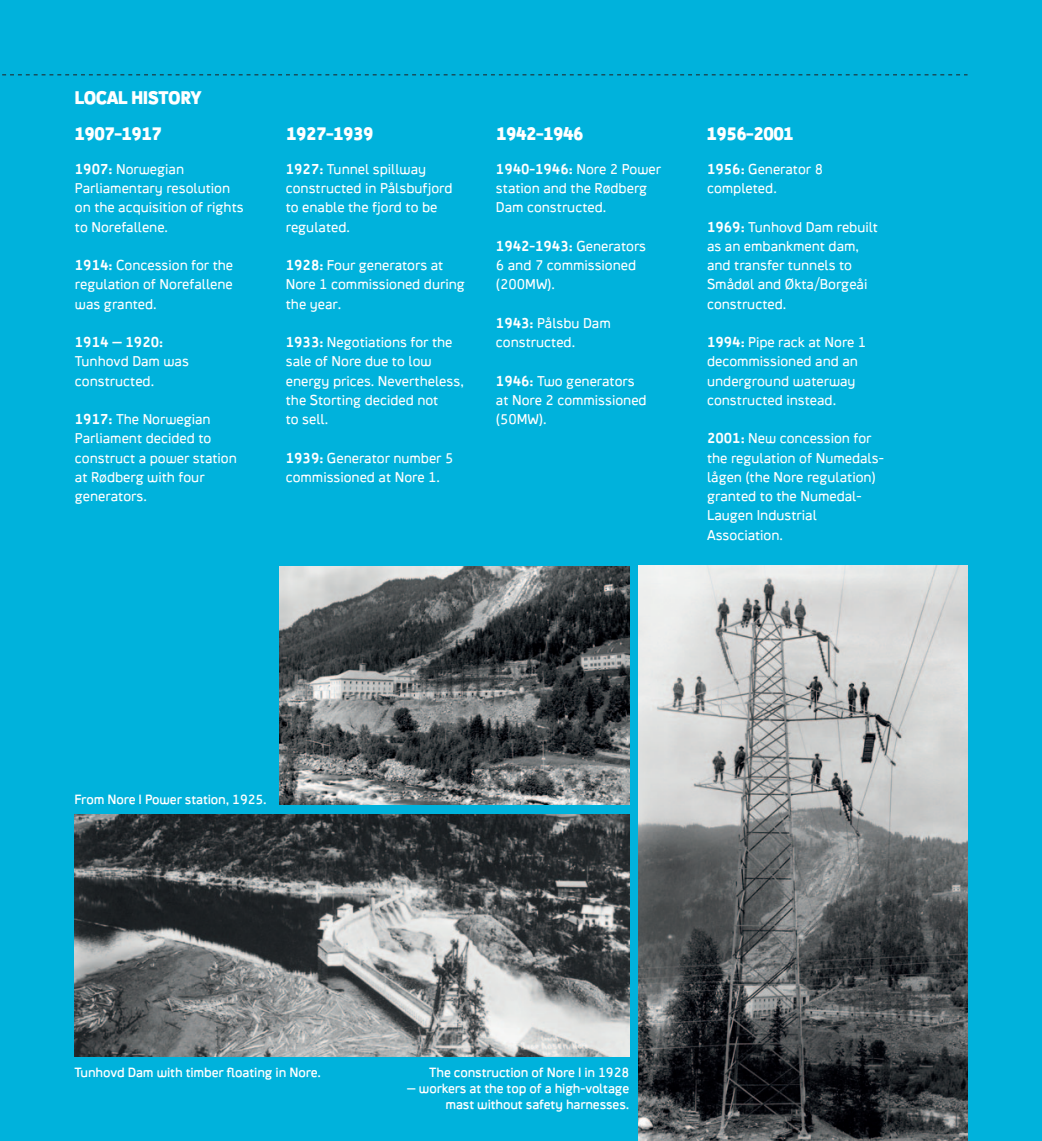
<style>
.page{position:relative;width:1042px;height:1141px;background:#00b2dc}
.page>*{position:absolute;margin:0;border:0;box-sizing:border-box;transform-origin:0 0}
.Brødtekst{font:900 17.5px "Statkraft Crank";letter-spacing:-.03em;color:#fff}
.t1{font:300 14px/19.2px "Statkraft Crank";color:#fff}
.Bildetekst{font:13.12px "Statkraft Crank";letter-spacing:-.01em;color:#fff}
.s1{font-weight:700}
</style>
<div class="page">
<img style="left:639px;top:565px;width:328px;height:576px">
<img style="left:74px;top:814px;width:556px;height:242px">
<img style="left:279px;top:566px;width:351px;height:238px">
<svg style="left:2px;top:74px;width:965px;height:1px"></svg>
<p class="Brødtekst" style="left:74px;top:86px;width:129px">LOCAL HISTORY</p>
<p class="Brødtekst" style="left:74px;top:122px;width:89px">1907-1917</p>
<p class="Brødtekst" style="left:286px;top:122px;width:89px">1927-1939</p>
<p class="Brødtekst" style="left:496px;top:122px;width:89px">1942-1946</p>
<p class="Brødtekst" style="left:706px;top:122px;width:89px">1956-2001</p>
<p class="t1" style="left:75px;top:159px;width:170px"><span class="s1">1907:</span> Norwegian<br>Parliamentary resolution on the acquisition of rights to Norefallene.</p>
<p class="t1" style="left:75px;top:255px;width:160px;text-align:justify"><span class="s1">1914:</span> Concession for the regulation of Norefallene was granted.</p>
<p class="t1" style="left:75px;top:332px;width:116px"><span class="s1">1914 – 1920:<br></span>Tunhovd Dam was constructed.</p>
<p class="t1" style="left:75px;top:409px;width:163px"><span class="s1">1917:</span> The Norwegian<br>Parliament decided to construct a power station at Rødberg with four generators.</p>
<p class="t1" style="left:496px;top:159px;width:167px"><span class="s1">1940-1946:</span> Nore 2 Power station and the Rødberg<br>Dam constructed.</p>
<p class="t1" style="left:496px;top:236px;width:152px"><span class="s1">1942-1943:</span> Generators<br>6 and 7 commissioned (200MW).</p>
<p class="t1" style="left:496px;top:313px;width:116px"><span class="s1">1943:</span> Pålsbu Dam constructed.</p>
<p class="t1" style="left:496px;top:371px;width:152px"><span class="s1">1946:</span> Two generators at Nore 2 commissioned (50MW).</p>
<p class="t1" style="left:707px;top:159px;width:117px"><span class="s1">1956:</span> Generator 8 completed.</p>
<p class="t1" style="left:707px;top:217px;width:173px"><span class="s1">1969:</span> Tunhovd Dam rebuilt as an embankment dam, and transfer tunnels to<br>Smådøl and Økta/Borgeåi constructed.</p>
<p class="t1" style="left:707px;top:332px;width:161px"><span class="s1">1994:</span> Pipe rack at Nore 1 decommissioned and an underground waterway constructed instead.</p>
<p class="t1" style="left:707px;top:429px;width:178px"><span class="s1">2001:</span> New concession for the regulation of Numedals&shy;lågen (the Nore regulation) granted to the Numedal-<br>Laugen Industrial<br>Association.</p>
<p class="t1" style="left:286px;top:159px;width:168px"><span class="s1">1927:</span> Tunnel spillway constructed in Pålsbufjord to enable the fjord to be regulated.</p>
<p class="t1" style="left:286px;top:255px;width:181px"><span class="s1">1928:</span> Four generators at<br>Nore 1 commissioned during the year.</p>
<p class="t1" style="left:286px;top:332px;width:180px"><span class="s1">1933:</span> Negotiations for the sale of Nore due to low energy prices. Nevertheless, the Storting decided not<br>to sell.</p>
<p class="t1" style="left:286px;top:448px;width:169px"><span class="s1">1939:</span> Generator number 5 commissioned at Nore 1.</p>
<p class="Bildetekst" style="left:75px;top:791px;width:194px">From Nore I Power station, 1925.</p>
<p class="Bildetekst" style="left:74px;top:1064px;width:248px">Tunhovd Dam with timber floating in Nore.</p>
<p class="Bildetekst" style="left:429px;top:1064px;width:201px">The construction of Nore I in 1928</p>
<p class="Bildetekst" style="left:407px;top:1080px;width:224px">– workers at the top of a high-voltage</p>
<p class="Bildetekst" style="left:445px;top:1096px;width:185px">mast without safety harnesses.</p>
</div>
